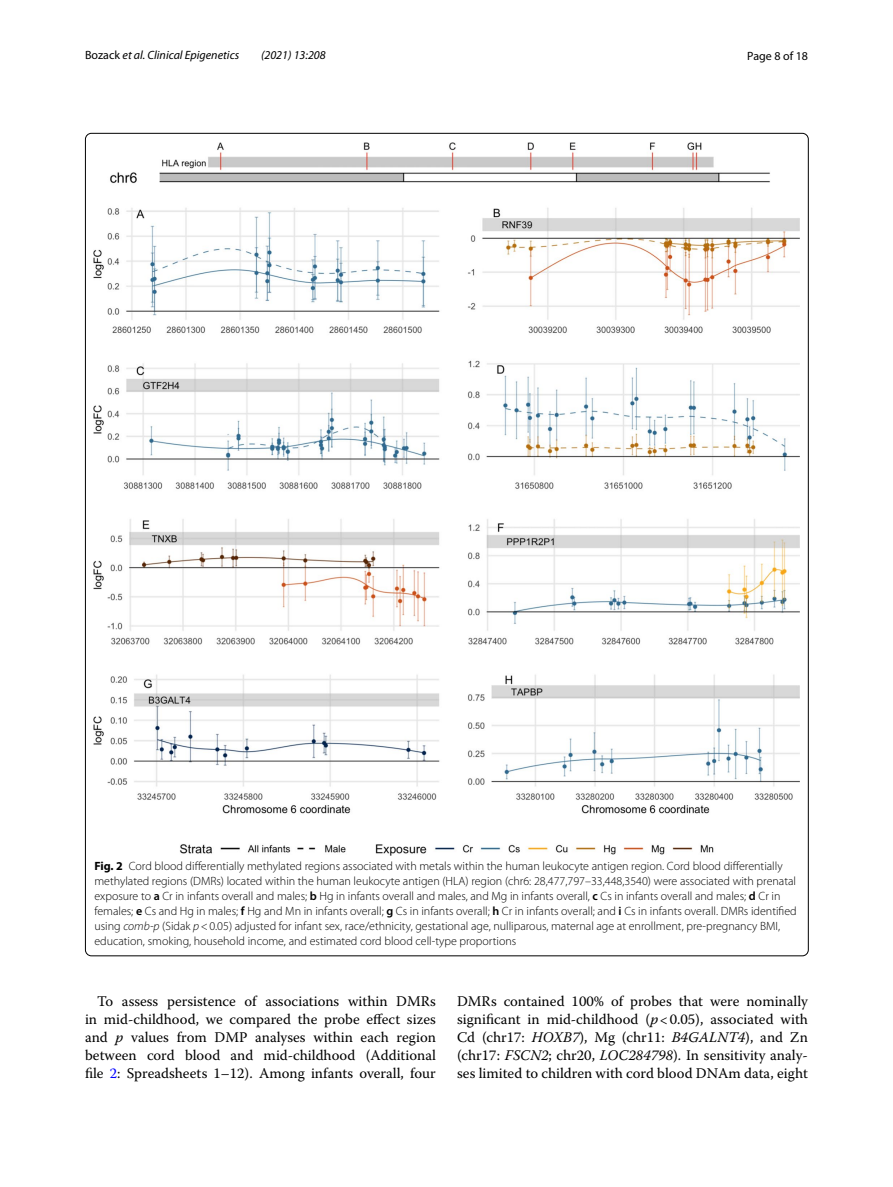
<style>
.page{position:relative;width:893px;height:1187px;background:#fff}
.page>*{position:absolute;margin:0;border:0;box-sizing:border-box;transform-origin:0 0}
.t1{font:14.7px/18px "Warnock Pro";color:#000;text-align:justify}
.t2{font:300 12px/15px "Myriad Pro";color:#000}
.t3{font:italic 12px "Myriad Pro";color:#000}
.t4{font:12px "Myriad Pro";color:#000}
.s1{font-style:normal}
.s2{font-weight:700}
.s3{font-weight:600}
.s4{font-style:italic}
.s5{color:#00f}
</style>
<div class="page">
<img style="left:94px;top:142px;width:706px;height:713px">
<p class="t3" style="left:85px;top:48px;width:156px"><span class="s1">Bozack</span> et al. Clinical Epigenetics</p>
<p class="t3" style="left:261px;top:48px;width:66px">(2021) 13:208</p>
<p class="t4" style="left:747px;top:48px;width:62px">Page 8 of 18</p>
<p class="t2" style="left:94px;top:859px;width:704px"><span class="s2">Fig. 2</span> Cord blood differentially methylated regions associated with metals within the human leukocyte antigen region. Cord blood differentially methylated regions (DMRs) located within the human leukocyte antigen (HLA) region (chr6: 28,477,797–33,448,3540) were associated with prenatal exposure to <span class="s3">a</span> Cr in infants overall and males; <span class="s3">b</span> Hg in infants overall and males, and Mg in infants overall, <span class="s3">c</span> Cs in infants overall and males; <span class="s3">d</span> Cr in females; <span class="s3">e</span> Cs and Hg in males; <span class="s3">f</span> Hg and Mn in infants overall; <span class="s3">g</span> Cs in infants overall; <span class="s3">h</span> Cr in infants overall; and <span class="s3">i</span> Cs in infants overall. DMRs identified using <span class="s4">comb-p</span> (Sidak <span class="s4">p</span>&lt;0.05) adjusted for infant sex, race/ethnicity, gestational age, nulliparous, maternal age at enrollment, pre-pregnancy BMI, education, smoking, household income, and estimated cord blood cell-type proportions</p>
<p class="t1" style="left:85px;top:991px;width:352px;text-indent:12px">To assess persistence of associations within DMRs in mid-childhood, we compared the probe effect sizes and <span class="s4">p</span> values from DMP analyses within each region between cord blood and mid-childhood (Additional file <span class="s5">2</span>: Spreadsheets 1–12). Among infants overall, four</p>
<p class="t1" style="left:457px;top:991px;width:352px">DMRs contained 100% of probes that were nominally significant in mid-childhood (<span class="s4">p</span>&lt;0.05), associated with Cd (chr17: <span class="s4">HOXB7</span>), Mg (chr11: <span class="s4">B4GALNT4</span>), and Zn (chr17: <span class="s4">FSCN2</span>; chr20, <span class="s4">LOC284798</span>). In sensitivity analy&shy;ses limited to children with cord blood DNAm data, eight</p>
</div>
